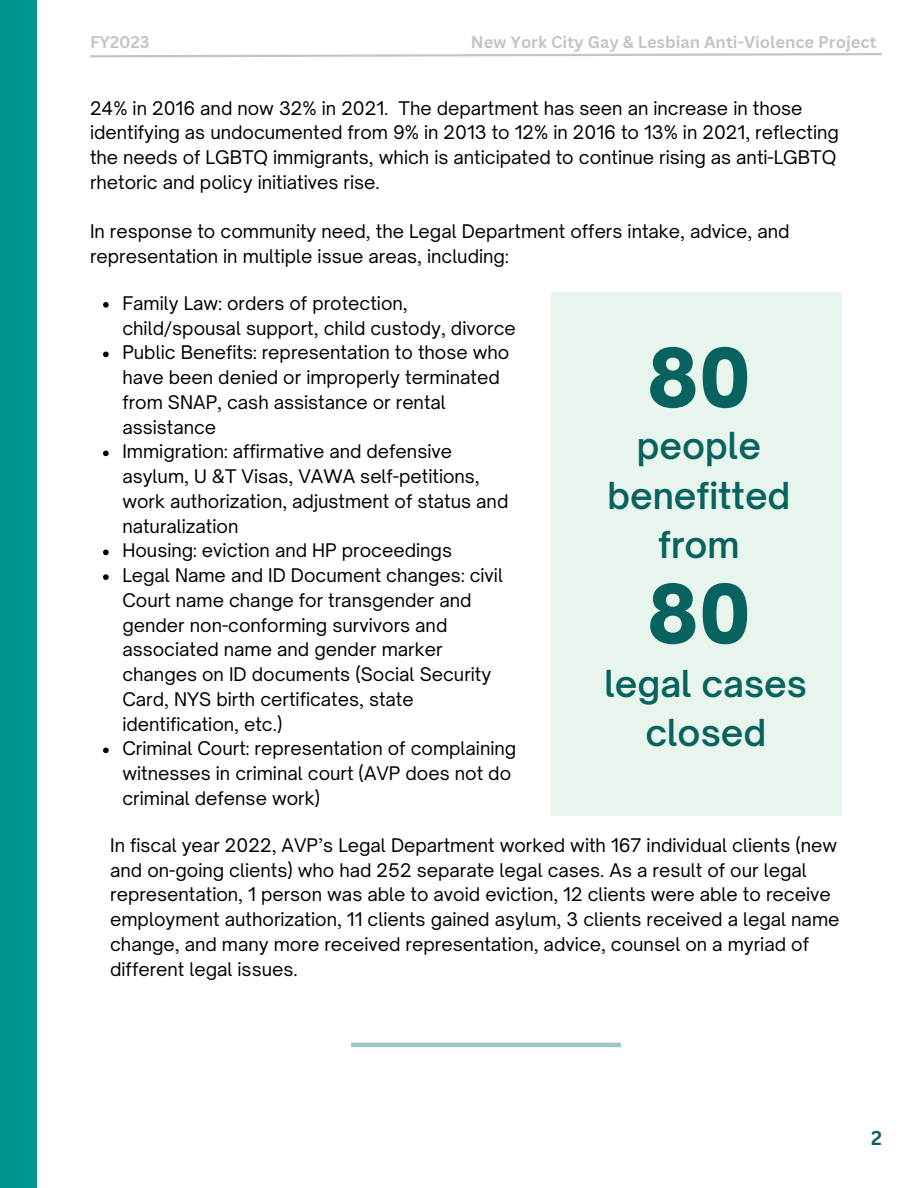
<style>
.page{position:relative;width:918px;height:1188px;background:#fff}
.page>*{position:absolute;margin:0;border:0;box-sizing:border-box;transform-origin:0 0}
.t1{font:900 76.95px "Open Sauce One";color:#08625f}
.t2{font:600 35.55px/49.5px "Open Sauce One";color:#08625f;text-align:center}
.t3{font:700 19.5px "Canva Sans";color:#08625f}
.t4{font:18px/24.8px "Open Sauce One";color:#000}
.t5{font:700 16.5px "Canva Sans";color:#c3c5c6}
</style>
<div class="page">
<div style="left:0;top:0;width:37px;height:1188px;background:#009490"></div>
<svg style="left:90px;top:53px;width:792px;height:5px"></svg>
<hr style="left:351px;top:1043px;width:270px;height:4px;background:#9dc6c5">
<div style="left:552px;top:293px;width:290px;height:523px;background:#e7f5ec"></div>
<svg style="left:103px;top:302px;width:6px;height:6px"></svg>
<svg style="left:103px;top:352px;width:6px;height:5px"></svg>
<svg style="left:103px;top:451px;width:6px;height:5px"></svg>
<svg style="left:103px;top:550px;width:6px;height:5px"></svg>
<svg style="left:103px;top:574px;width:6px;height:6px"></svg>
<svg style="left:103px;top:748px;width:6px;height:5px"></svg>
<p class="t5" style="left:90px;top:31px;width:61px">FY2023</p>
<p class="t5" style="left:471px;top:31px;width:407px">New York City Gay &amp; Lesbian Anti-Violence Project</p>
<p class="t4" style="left:90px;top:95px;width:750px">24% in 2016 and now 32% in 2021. The department has seen an increase in those identifying as undocumented from 9% in 2013 to 12% in 2016 to 13% in 2021, reflecting the needs of LGBTQ immigrants, which is anticipated to continue rising as anti-LGBTQ rhetoric and policy initiatives rise.</p>
<p class="t4" style="left:90px;top:219px;width:701px">In response to community need, the Legal Department offers intake, advice, and representation in multiple issue areas, including:</p>
<p class="t4" style="left:122px;top:291px;width:395px">Family Law: orders of protection, child/spousal support, child custody, divorce</p>
<p class="t4" style="left:122px;top:340px;width:389px">Public Benefits: representation to those who have been denied or improperly terminated from SNAP, cash assistance or rental assistance</p>
<p class="t4" style="left:122px;top:439px;width:388px">Immigration: affirmative and defensive asylum, U &amp;T Visas, VAWA self-petitions, work authorization, adjustment of status and naturalization</p>
<p class="t4" style="left:122px;top:538px;width:331px">Housing: eviction and HP proceedings</p>
<p class="t4" style="left:122px;top:563px;width:382px">Legal Name and ID Document changes: civil Court name change for transgender and gender non-conforming survivors and associated name and gender marker changes on ID documents (Social Security Card, NYS birth certificates, state identification, etc.)</p>
<p class="t4" style="left:122px;top:736px;width:395px">Criminal Court: representation of complaining witnesses in criminal court (AVP does not do criminal defense work)</p>
<p class="t4" style="left:110px;top:833px;width:731px">In fiscal year 2022, AVP’s Legal Department worked with 167 individual clients (new and on-going clients) who had 252 separate legal cases. As a result of our legal representation, 1 person was able to avoid eviction, 12 clients were able to receive employment authorization, 11 clients gained asylum, 3 clients received a legal name change, and many more received representation, advice, counsel on a myriad of different legal issues.</p>
<p class="t1" style="left:647px;top:330px;width:106px">80</p>
<p class="t2" style="left:607px;top:421px;width:185px">people benefitted from</p>
<p class="t1" style="left:647px;top:566px;width:106px">80</p>
<p class="t2" style="left:605px;top:658px;width:204px">legal cases closed</p>
<p class="t3" style="left:871px;top:1124px;width:12px">2</p>
</div>
